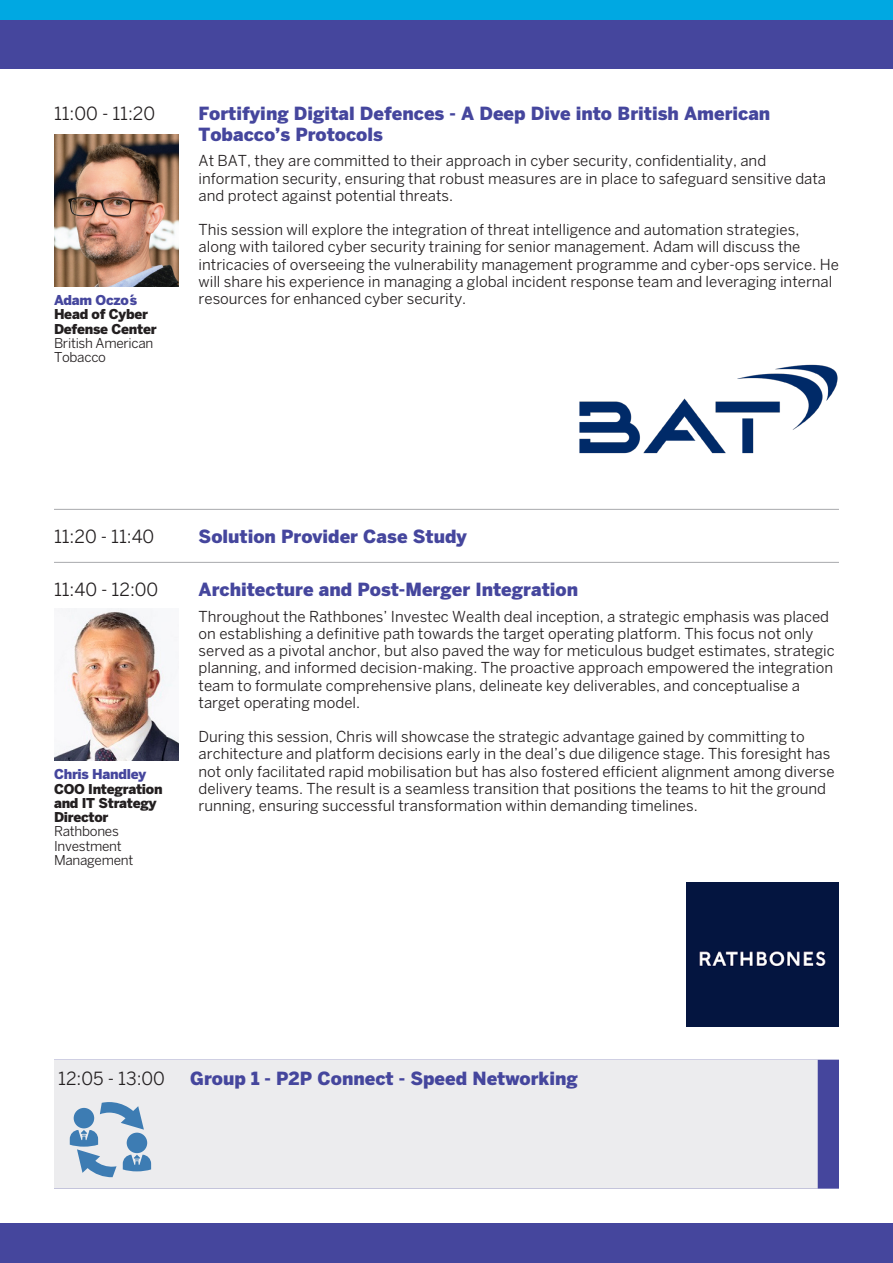
<style>
.page{position:relative;width:893px;height:1263px;background:#fff}
.page>*{position:absolute;margin:0;border:0;box-sizing:border-box;transform-origin:0 0}
.TimeHead{font:900 18px/21px "Benton Sans";color:#45469d}
.TimeHead-2{font:18px "Benton Sans";color:#231f20}
.TimeHead_P2{font:900 18px "Benton Sans";color:#45469d}
.TimeHead_P2-2{font:18px "Benton Sans";color:#231f20}
.Bodyindent{font:15px/17.2px "Benton Sans";color:#231f20}
.Body{font:15px/17.2px "Benton Sans";color:#231f20}
.NameJobOrg{font:900 13.5px/14.2px "Benton Sans";letter-spacing:-.02em;color:#231f20}
.s1{color:#45469d}
.s2{font-weight:400}
</style>
<div class="page">
<div style="left:0;top:1223px;width:893px;height:40px;background:#45469d"></div>
<div style="left:0;top:0;width:893px;height:69px;background:#45469d"></div>
<div style="left:0;top:0;width:893px;height:19px;background:#00a8e2"></div>
<hr style="left:54px;top:509px;width:785px;height:1px;background:#a8a9ad">
<hr style="left:54px;top:562px;width:785px;height:1px;background:#a8a9ad">
<div style="left:54px;top:1060px;width:785px;height:129px;background:#45469d"></div>
<div style="left:54px;top:1059px;width:764px;height:129px;background:#ececee"></div>
<img style="left:54px;top:135px;width:124px;height:152px">
<img style="left:579px;top:364px;width:259px;height:90px">
<img style="left:54px;top:609px;width:124px;height:152px">
<div style="left:687px;top:883px;width:152px;height:143px;background:#041540"></div>
<svg style="left:70px;top:1102px;width:81px;height:75px"></svg>
<p class="TimeHead-2" style="left:54px;top:102px;width:103px">11:00 - 11:20</p>
<p class="TimeHead" style="left:199px;top:102px;width:573px">Fortifying Digital Defences - A Deep Dive into British American<br>Tobacco’s Protocols</p>
<p class="NameJobOrg" style="left:54px;top:293px;width:104px"><span class="s1">Adam Oczo´s<br></span>Head of Cyber<br>Defense Center<br><span class="s2">British American<br>Tobacco</span></p>
<p class="Body" style="left:199px;top:152px;width:629px">At BAT, they are committed to their approach in cyber security, confidentiality, and information security, ensuring that robust measures are in place to safeguard sensitive data and protect against potential threats.</p>
<p class="Bodyindent" style="left:199px;top:221px;width:642px">This session will explore the integration of threat intelligence and automation strategies, along with tailored cyber security training for senior management. Adam will discuss the intricacies of overseeing the vulnerability management programme and cyber-ops service. He will share his experience in managing a global incident response team and leveraging internal resources for enhanced cyber security.</p>
<p class="TimeHead-2" style="left:54px;top:525px;width:102px">11:20 - 11:40</p>
<p class="TimeHead" style="left:199px;top:525px;width:270px">Solution Provider Case Study</p>
<p class="TimeHead-2" style="left:54px;top:578px;width:106px">11:40 - 12:00</p>
<p class="TimeHead" style="left:199px;top:578px;width:381px">Architecture and Post-Merger Integration</p>
<p class="NameJobOrg" style="left:54px;top:767px;width:110px"><span class="s1">Chris Handley<br></span>COO Integration and IT Strategy<br>Director<br><span class="s2">Rathbones<br>Investment<br>Management</span></p>
<p class="Body" style="left:199px;top:607px;width:638px">Throughout the Rathbones’ Investec Wealth deal inception, a strategic emphasis was placed on establishing a definitive path towards the target operating platform. This focus not only served as a pivotal anchor, but also paved the way for meticulous budget estimates, strategic planning, and informed decision-making. The proactive approach empowered the integration team to formulate comprehensive plans, delineate key deliverables, and conceptualise a target operating model.</p>
<p class="Bodyindent" style="left:199px;top:728px;width:637px">During this session, Chris will showcase the strategic advantage gained by committing to architecture and platform decisions early in the deal’s due diligence stage. This foresight has not only facilitated rapid mobilisation but has also fostered efficient alignment among diverse delivery teams. The result is a seamless transition that positions the teams to hit the ground running, ensuring successful transformation within demanding timelines.</p>
<p class="TimeHead_P2-2" style="left:58px;top:1068px;width:108px">12:05 - 13:00</p>
<p class="TimeHead_P2" style="left:190px;top:1068px;width:389px">Group 1 - P2P Connect - Speed Networking</p>
</div>
